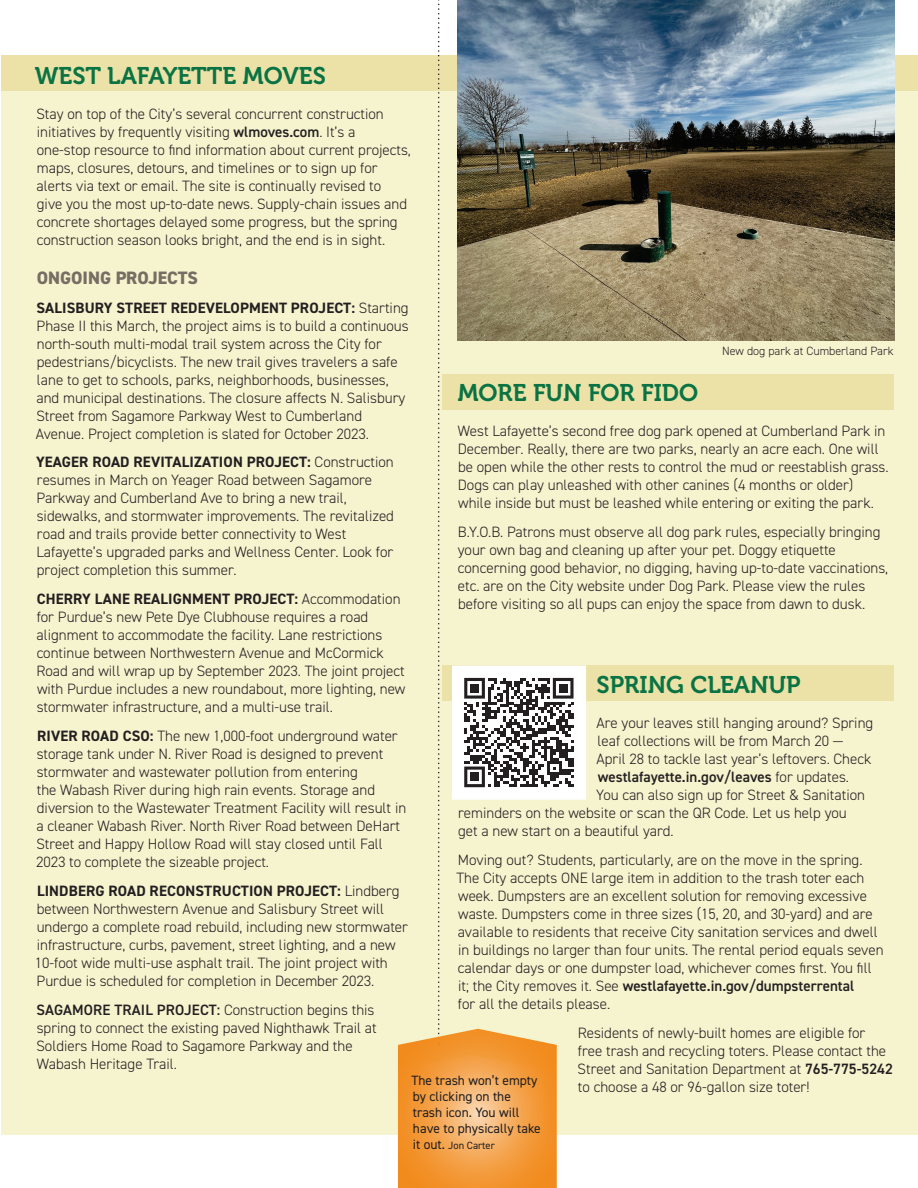
<style>
.page{position:relative;width:918px;height:1188px;background:#fff}
.page>*{position:absolute;margin:0;border:0;box-sizing:border-box;transform-origin:0 0}
.t1{font:24px "Museo 700";color:#0a7343}
.t2{font:800 18px "DIN2014";color:#776e63}
.t3{font:300 15px/18px "DIN2014";color:#231f20}
.t4{font:600 15px "DIN2014";color:#231f20}
.t5{font:13.5px/16.2px "DIN2014";color:#231f20}
.t6{font:300 12px "DIN2014";color:#231f20}
.t7{font:10.5px "DIN2014";color:#231f20}
.s1{font-weight:600}
.s2{font-weight:700}
.s3{font-weight:300}
.s4{font-size:13.5px}
</style>
<div class="page">
<div style="left:1px;top:55px;width:917px;height:1080px;background:#f6f3cf"></div>
<div style="left:1px;top:55px;width:917px;height:36px;background:#ece2a8"></div>
<div style="left:442px;top:374px;width:452px;height:36px;background:#ece2a8"></div>
<div style="left:442px;top:666px;width:452px;height:35px;background:#ece2a8"></div>
<div style="left:452px;top:666px;width:134px;height:134px;background:#fff"></div>
<svg style="left:398px;top:0;width:176px;height:1188px"></svg>
<div style="left:470px;top:684px;width:9px;height:9px;background:#231f20"></div>
<div style="left:559px;top:684px;width:9px;height:9px;background:#231f20"></div>
<div style="left:470px;top:772px;width:9px;height:9px;background:#231f20"></div>
<img style="left:457px;top:0;width:438px;height:340px">
<h1 class="t1" style="left:35px;top:62px;width:293px">WEST LAFAYETTE MOVES</h1>
<p class="t3" style="left:36px;top:105px;width:376px">Stay on top of the City’s several concurrent construction initiatives by frequently visiting <span class="s1">wlmoves.com</span>. It’s a one-stop resource to find information about current projects, maps, closures, detours, and timelines or to sign up for alerts via text or email. The site is continually revised to<br>give you the most up-to-date news. Supply-chain issues and concrete shortages delayed some progress, but the spring construction season looks bright, and the end is in sight.</p>
<p class="t2" style="left:37px;top:266px;width:163px">ONGOING PROJECTS</p>
<p class="t3" style="left:36px;top:298px;width:374px"><span class="s2">SALISBURY STREET REDEVELOPMENT PROJECT:</span> Starting Phase II this March, the project aims is to build a continuous north-south multi-modal trail system across the City for pedestrians/bicyclists. The new trail gives travelers a safe lane to get to schools, parks, neighborhoods, businesses, and municipal destinations. The closure affects N. Salisbury Street from Sagamore Parkway West to Cumberland Avenue. Project completion is slated for October 2023.</p>
<p class="t3" style="left:36px;top:453px;width:360px"><span class="s2">YEAGER ROAD REVITALIZATION PROJECT:</span> Construction resumes in March on Yeager Road between Sagamore Parkway and Cumberland Ave to bring a new trail, sidewalks, and stormwater improvements. The revitalized road and trails provide better connectivity to West Lafayette’s upgraded parks and Wellness Center. Look for project completion this summer.</p>
<p class="t3" style="left:36px;top:590px;width:371px"><span class="s2">CHERRY LANE REALIGNMENT PROJECT:</span> Accommodation for Purdue’s new Pete Dye Clubhouse requires a road alignment to accommodate the facility. Lane restrictions continue between Northwestern Avenue and McCormick Road and will wrap up by September 2023. The joint project with Purdue includes a new roundabout, more lighting, new stormwater infrastructure, and a multi-use trail.</p>
<p class="t3" style="left:36px;top:727px;width:372px"><span class="s2">RIVER ROAD CSO:</span> The new 1,000-foot underground water storage tank under N. River Road is designed to prevent stormwater and wastewater pollution from entering<br>the Wabash River during high rain events. Storage and diversion to the Wastewater Treatment Facility will result in a cleaner Wabash River. North River Road between DeHart Street and Happy Hollow Road will stay closed until Fall 2023 to complete the sizeable project.</p>
<p class="t3" style="left:35px;top:882px;width:375px"><span class="s2">LINDBERG ROAD RECONSTRUCTION PROJECT:</span> Lindberg between Northwestern Avenue and Salisbury Street will undergo a complete road rebuild, including new stormwater infrastructure, curbs, pavement, street lighting, and a new 10-foot wide multi-use asphalt trail. The joint project with Purdue is scheduled for completion in December 2023.</p>
<p class="t3" style="left:36px;top:1000px;width:342px"><span class="s1">SAGAMORE TRAIL PROJECT:</span> Construction begins this spring to connect the existing paved Nighthawk Trail at Soldiers Home Road to Sagamore Parkway and the Wabash Heritage Trail.</p>
<p class="t6" style="left:722px;top:344px;width:173px">New dog park at Cumberland Park</p>
<h1 class="t1" style="left:458px;top:379px;width:242px">MORE FUN FOR FIDO</h1>
<p class="t3" style="left:458px;top:422px;width:432px">West Lafayette’s second free dog park opened at Cumberland Park in December. Really, there are two parks, nearly an acre each. One will be open while the other rests to control the mud or reestablish grass.<br>Dogs can play unleashed with other canines (4 months or older) while inside but must be leashed while entering or exiting the park.</p>
<p class="t3" style="left:458px;top:523px;width:432px">B.Y.O.B. Patrons must observe all dog park rules, especially bringing your own bag and cleaning up after your pet. Doggy etiquette concerning good behavior, no digging, having up-to-date vaccinations, etc. are on the City website under Dog Park. Please view the rules before visiting so all pups can enjoy the space from dawn to dusk.</p>
<h1 class="t1" style="left:597px;top:671px;width:206px">SPRING CLEANUP</h1>
<p class="t3" style="left:597px;top:714px;width:278px">Are your leaves still hanging around? Spring</p>
<p class="t3" style="left:598px;top:732px;width:247px">leaf collections will be from March 20 —</p>
<p class="t3" style="left:597px;top:750px;width:276px">April 28 to tackle last year’s leftovers. Check</p>
<p class="t4" style="left:598px;top:767px;width:253px">westlafayette.in.gov/leaves <span class="s3">for updates.</span></p>
<p class="t3" style="left:596px;top:786px;width:270px">You can also sign up for Street &amp; Sanitation</p>
<p class="t3" style="left:458px;top:804px;width:390px">reminders on the website or scan the QR Code. Let us help you</p>
<p class="t3" style="left:458px;top:822px;width:217px">get a new start on a beautiful yard.</p>
<p class="t3" style="left:456px;top:851px;width:429px">Moving out? Students, particularly, are on the move in the spring.<br>The City accepts ONE large item in addition to the trash toter each week. Dumpsters are an excellent solution for removing excessive waste. Dumpsters come in three sizes (15, 20, and 30-yard) and are available to residents that receive City sanitation services and dwell in buildings no larger than four units. The rental period equals seven calendar days or one dumpster load, whichever comes first. You fill it; the City removes it. See <span class="s1">westlafayette.in.gov/dumpsterrental<br></span>for all the details please.</p>
<p class="t3" style="left:578px;top:1023px;width:317px">Residents of newly-built homes are eligible for free trash and recycling toters. Please contact the Street and Sanitation Department at <span class="s1">765-775-5242 </span>to choose a 48 or 96-gallon size toter!</p>
<p class="t5" style="left:412px;top:1072px;width:131px">The trash won’t empty by clicking on the trash icon. You will have to physically take</p>
<p class="t7" style="left:413px;top:1139px;width:84px"><span class="s4">it out.</span> Jon Carter</p>
</div>
